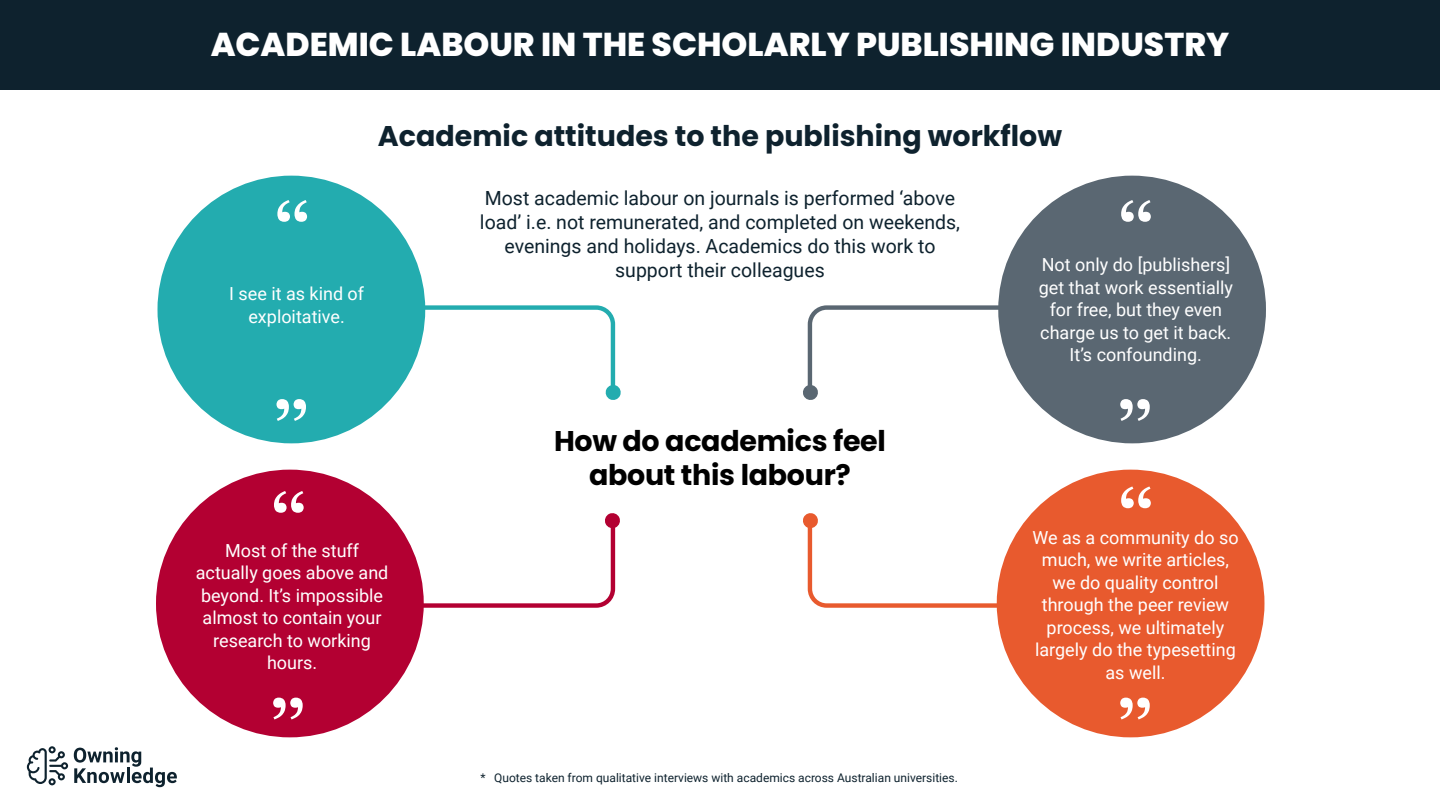
<style>
.page{position:relative;width:1440px;height:810px;background:#fff}
.page>*{position:absolute;margin:0;border:0;box-sizing:border-box;transform-origin:0 0}
.t1{font:90px "STIX Two Text";color:#fff}
.t2{font:800 33px "Poppins";color:#fff}
.t3{font:700 28.5px "Poppins";color:#0e222e}
.t4{font:700 28.5px "Poppins";letter-spacing:-.01em;color:#000}
.t5{font:19.5px/24px "Roboto";color:#0e222e;text-align:center}
.t6{font:18px/22.5px "Roboto";color:#fff;text-align:center}
.t7{font:12px "Roboto";color:#0e222e}
</style>
<div class="page">
<div style="left:0;top:0;width:1440px;height:89px;background:#0e222e"></div>
<svg style="left:74px;top:747px;width:103px;height:40px"></svg>
<svg style="left:27px;top:746px;width:41px;height:39px"></svg>
<div style="left:156px;top:175px;width:270px;height:270px;background:#23acaf;border-radius:50%"></div>
<div style="left:155px;top:469px;width:270px;height:270px;background:#b30032;border-radius:50%"></div>
<div style="left:997px;top:175px;width:270px;height:270px;background:#5a6772;border-radius:50%"></div>
<div style="left:996px;top:469px;width:270px;height:270px;background:#e85a2e;border-radius:50%"></div>
<svg style="left:422px;top:305px;width:199px;height:95px"></svg>
<svg style="left:803px;top:305px;width:198px;height:95px"></svg>
<svg style="left:422px;top:513px;width:198px;height:95px"></svg>
<svg style="left:803px;top:513px;width:198px;height:95px"></svg>
<h2 class="t2" style="left:211px;top:25px;width:1020px">ACADEMIC LABOUR IN THE SCHOLARLY PUBLISHING INDUSTRY</h2>
<h3 class="t3" style="left:378px;top:120px;width:686px">Academic attitudes to the publishing workflow</h3>
<p class="t5" style="left:480px;top:185px;width:482px">Most academic labour on journals is performed ‘above load’ i.e. not remunerated, and completed on weekends, evenings and holidays. Academics do this work to support their colleagues</p>
<h1 class="t1" style="left:272px;top:170px;width:41px">“</h1>
<h1 class="t1" style="left:1116px;top:170px;width:41px">“</h1>
<p class="t6" style="left:1039px;top:253px;width:196px">Not only do [publishers] get that work essentially for free, but they even charge us to get it back.<br>It’s confounding.</p>
<p class="t6" style="left:229px;top:282px;width:137px">I see it as kind of exploitative.</p>
<h1 class="t1" style="left:272px;top:368px;width:41px">”</h1>
<h3 class="t4" style="left:554px;top:424px;width:333px">How do academics feel</h3>
<h1 class="t1" style="left:1116px;top:368px;width:41px">”</h1>
<h3 class="t4" style="left:589px;top:458px;width:263px">about this labour?</h3>
<h1 class="t1" style="left:269px;top:461px;width:41px">“</h1>
<h1 class="t1" style="left:1116px;top:456px;width:41px">“</h1>
<p class="t6" style="left:196px;top:538px;width:194px">Most of the stuff actually goes above and beyond. It’s impossible almost to contain your research to working hours.</p>
<h1 class="t1" style="left:269px;top:667px;width:41px">”</h1>
<p class="t7" style="left:481px;top:770px;width:479px">* Quotes taken from qualitative interviews with academics across Australian universities.</p>
<p class="t6" style="left:1032px;top:526px;width:208px">We as a community do so much, we write articles, we do quality control through the peer review process, we ultimately largely do the typesetting as well.</p>
<h1 class="t1" style="left:1116px;top:667px;width:41px">”</h1>
</div>
